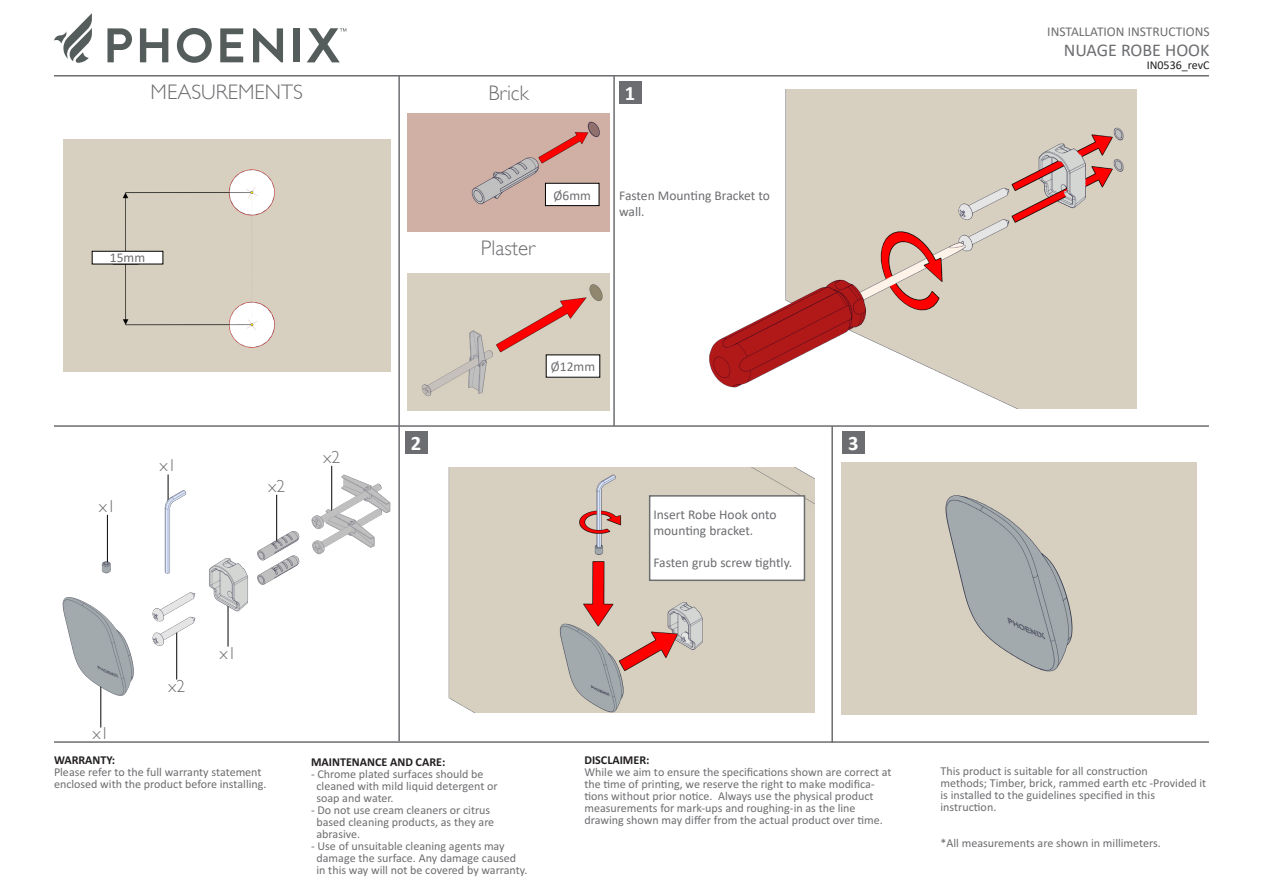
<style>
.page{position:relative;width:1263px;height:893px;background:#fff}
.page>*{position:absolute;margin:0;border:0;box-sizing:border-box;transform-origin:0 0}
.t1{font:300 21px "Gill Sans";color:#6c6d70}
.t2{font:700 20.55px "Calibri";color:#fff}
.t3{font:18px "Calibri";color:#6c6d70}
.t4{font:300 17.25px "Gill Sans";color:#6c6d70}
.t5{font:13.5px/16.2px "Calibri";color:#6c6d70}
.t6{font:12px/12px "Calibri";color:#6c6d70}
.t7{font:700 12px "Calibri";color:#231f20}
.t8{font:12px "Calibri";color:#231f20}
</style>
<div class="page">
<div style="left:619px;top:82px;width:22px;height:22px;background:#6c6d70"></div>
<div style="left:405px;top:432px;width:22px;height:22px;background:#6c6d70"></div>
<div style="left:842px;top:432px;width:22px;height:22px;background:#6c6d70"></div>
<hr style="left:54px;top:75px;width:1155px;height:2px;background:#6c6d70">
<hr style="left:831px;top:426px;width:2px;height:317px;background:#6c6d70">
<hr style="left:613px;top:76px;width:2px;height:350px;background:#6c6d70">
<hr style="left:54px;top:425px;width:1155px;height:2px;background:#6c6d70">
<hr style="left:398px;top:76px;width:2px;height:665px;background:#6c6d70">
<hr style="left:54px;top:741px;width:1155px;height:2px;background:#6c6d70">
<svg style="left:107px;top:28px;width:25px;height:34px"></svg>
<svg style="left:54px;top:13px;width:38px;height:50px"></svg>
<svg style="left:140px;top:28px;width:28px;height:34px"></svg>
<svg style="left:253px;top:28px;width:30px;height:34px"></svg>
<div style="left:294px;top:28px;width:6px;height:34px;background:#545d5b"></div>
<svg style="left:220px;top:28px;width:23px;height:34px"></svg>
<svg style="left:177px;top:28px;width:35px;height:35px"></svg>
<svg style="left:307px;top:28px;width:39px;height:34px"></svg>
<div style="left:63px;top:140px;width:327px;height:231px;background:#d7d0c0"></div>
<img style="left:841px;top:463px;width:356px;height:252px">
<img style="left:709px;top:89px;width:428px;height:320px">
<img style="left:448px;top:467px;width:367px;height:246px">
<div style="left:92px;top:251px;width:71px;height:13px;background:#fff"></div>
<div style="left:92px;top:251px;width:71px;height:13px;border:1px solid #000"></div>
<img style="left:407px;top:113px;width:202px;height:118px">
<img style="left:407px;top:273px;width:202px;height:138px">
<div style="left:650px;top:496px;width:154px;height:84px;background:#fff"></div>
<div style="left:649px;top:495px;width:156px;height:86px;border:2px solid #6d6e70"></div>
<hr style="left:100px;top:677px;width:1px;height:50px;background:#040503">
<img style="left:62px;top:466px;width:338px;height:244px">
<div style="left:546px;top:355px;width:54px;height:22px;background:#fff"></div>
<div style="left:545px;top:183px;width:54px;height:23px;background:#fff"></div>
<div style="left:545px;top:183px;width:54px;height:23px;border:1px solid #000"></div>
<p class="t1" style="left:151px;top:80px;width:154px">MEASUREMENTS</p>
<p class="t5" style="left:110px;top:249px;width:37px">15mm</p>
<p class="t1" style="left:488px;top:81px;width:42px">Brick</p>
<p class="t2" style="left:625px;top:79px;width:12px">1</p>
<p class="t1" style="left:481px;top:235px;width:56px">Plaster</p>
<p class="t5" style="left:554px;top:187px;width:39px">Ø6mm</p>
<p class="t5" style="left:619px;top:187px;width:152px">Fasten Mounting Bracket to wall.</p>
<p class="t4" style="left:99px;top:496px;width:18px">x1</p>
<p class="t4" style="left:160px;top:455px;width:18px">x1</p>
<p class="t4" style="left:268px;top:476px;width:18px">x2</p>
<p class="t4" style="left:323px;top:447px;width:18px">x2</p>
<p class="t5" style="left:551px;top:358px;width:46px">Ø12mm</p>
<p class="t2" style="left:411px;top:429px;width:12px">2</p>
<p class="t2" style="left:848px;top:429px;width:12px">3</p>
<p class="t5" style="left:653px;top:506px;width:125px">Insert Robe Hook onto mounting bracket.</p>
<p class="t5" style="left:653px;top:554px;width:140px">Fasten grub screw tightly.</p>
<p class="t4" style="left:92px;top:724px;width:18px">x1</p>
<p class="t4" style="left:168px;top:676px;width:18px">x2</p>
<p class="t4" style="left:220px;top:643px;width:18px">x1</p>
<p class="t7" style="left:54px;top:751px;width:63px">WARRANTY:</p>
<p class="t6" style="left:54px;top:766px;width:214px">Please refer to the full warranty statement enclosed with the product before installing.</p>
<p class="t7" style="left:311px;top:753px;width:136px">MAINTENANCE AND CARE:</p>
<p class="t6" style="left:316px;top:768px;width:183px;text-indent:-5px">- Chrome plated surfaces should be cleaned with mild liquid detergent or soap and water.</p>
<p class="t6" style="left:316px;top:804px;width:179px;text-indent:-5px">- Do not use cream cleaners or citrus based cleaning products, as they are abrasive.</p>
<p class="t6" style="left:316px;top:840px;width:213px;text-indent:-5px">- Use of unsuitable cleaning agents may damage the surface. Any damage caused in this way will not be covered by warranty.</p>
<p class="t7" style="left:584px;top:751px;width:67px">DISCLAIMER:</p>
<p class="t6" style="left:584px;top:766px;width:309px">While we aim to ensure the specifica ons shown are correct at</p>
<p class="t6" style="left:584px;top:778px;width:292px">the me of prin ng, we reserve the right to make modifica-</p>
<p class="t6" style="left:591px;top:790px;width:284px">ons without prior no ce. Always use the physical product</p>
<p class="t6" style="left:584px;top:802px;width:273px">measurements for mark-ups and roughing-in as the line</p>
<p class="t6" style="left:584px;top:814px;width:300px">drawing shown may differ from the actual product over me.</p>
<p class="t5" style="left:1047px;top:23px;width:164px">INSTALLATION INSTRUCTIONS</p>
<p class="t3" style="left:1064px;top:37px;width:147px">NUAGE ROBE HOOK</p>
<p class="t8" style="left:1147px;top:57px;width:64px">IN0536_revC</p>
<p class="t6" style="left:940px;top:765px;width:267px">This product is suitable for all construc on<br>methods; Timber, brick, rammed earth etc -Provided it is installed to the guidelines specified in this<br>instruc on.</p>
<p class="t6" style="left:940px;top:837px;width:222px">*All measurements are shown in millimeters.</p>
</div>
